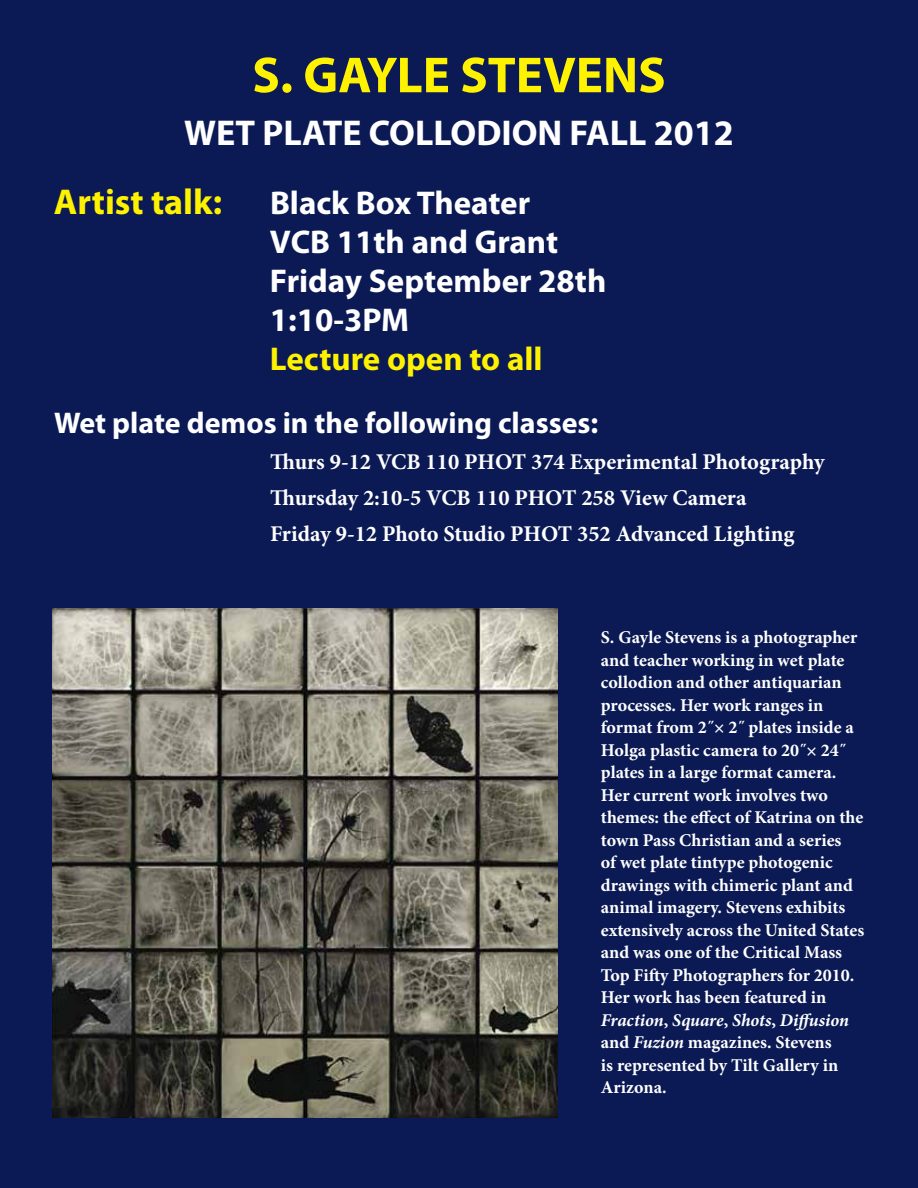
<style>
.page{position:relative;width:918px;height:1188px;background:#0b1a54}
.page>*{position:absolute;margin:0;border:0;box-sizing:border-box;transform-origin:0 0}
.t1{font:700 51px "Myriad Pro";color:#fff200}
.t2{font:700 36px "Myriad Pro";color:#fff}
.t3{font:700 36px "Myriad Pro";color:#fff200}
.t4{font:700 33px/39px "Myriad Pro";color:#fff}
.t5{font:700 33px "Myriad Pro";color:#fff200}
.t6{font:700 30px "Myriad Pro";color:#fff}
.t7{font:700 22.5px/36px "Minion Pro";color:#fff}
.t8{font:700 18px/22.5px "Minion Pro";color:#fff}
.s1{font-style:italic}
</style>
<div class="page">
<img style="left:52px;top:608px;width:506px;height:510px">
<h1 class="t1" style="left:252px;top:42px;width:415px">S. GAYLE STEVENS</h1>
<h2 class="t2" style="left:184px;top:109px;width:551px">WET PLATE COLLODION FALL 2012</h2>
<h2 class="t3" style="left:54px;top:178px;width:170px">Artist talk:</h2>
<h3 class="t4" style="left:270px;top:182px;width:338px">Black Box Theater<br>VCB 11th and Grant<br>Friday September 28th<br>1:10-3PM</h3>
<h3 class="t5" style="left:270px;top:337px;width:274px">Lecture open to all</h3>
<h3 class="t6" style="left:54px;top:403px;width:546px">Wet plate demos in the following classes:</h3>
<p class="t7" style="left:270px;top:443px;width:556px">Thurs 9-12 VCB 110 PHOT 374 Experimental Photography<br>Thursday 2:10-5 VCB 110 PHOT 258 View Camera<br>Friday 9-12 Photo Studio PHOT 352 Advanced Lighting</p>
<p class="t8" style="left:601px;top:626px;width:265px">S. Gayle Stevens is a photographer and teacher working in wet plate collodion and other antiquarian processes. Her work ranges in format from 2˝× 2˝ plates inside a<br>Holga plastic camera to 20˝× 24˝ plates in a large format camera.<br>Her current work involves two themes: the effect of Katrina on the town Pass Christian and a series<br>of wet plate tintype photogenic drawings with chimeric plant and animal imagery. Stevens exhibits extensively across the United States and was one of the Critical Mass<br>Top Fifty Photographers for 2010.<br>Her work has been featured in<br><span class="s1">Fraction</span>, <span class="s1">Square</span>, <span class="s1">Shots</span>, <span class="s1">Diffusion </span>and <span class="s1">Fuzion</span> magazines. Stevens<br>is represented by Tilt Gallery in<br>Arizona.</p>
</div>
